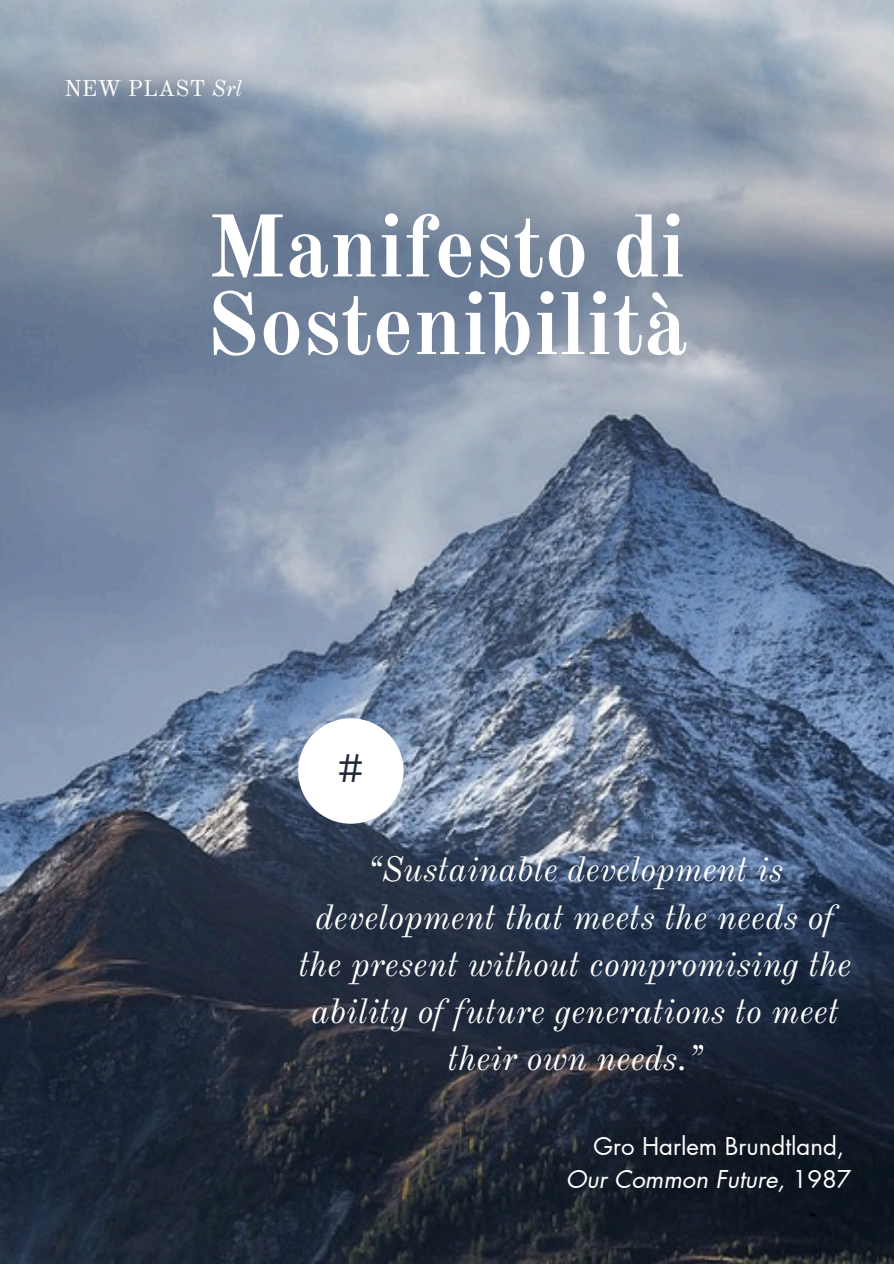
<style>
.page{position:relative;width:894px;height:1264px;background:#fff}
.page>*{position:absolute;margin:0;border:0;box-sizing:border-box;transform-origin:0 0}
.t1{font:700 87px/77.7px "Old Standard";color:#fff}
.t2{font:700 39px "Old Standard";color:#202938}
.t3{font:italic 34.5px/47.2px "Old Standard";color:#fff;text-align:center}
.t4{font:24px "Futura LT Pro";color:#fff}
.t5{font:italic 24px "Futura LT Pro";color:#fff}
.t6{font:22.5px "Old Standard";color:#fff}
.s1{font-style:italic}
.s2{font-style:normal}
</style>
<div class="page">
<img style="left:0;top:0;width:893px;height:1263px">
<div style="left:298px;top:718px;width:105px;height:105px;background:#fff;border-radius:50%"></div>
<h2 class="t6" style="left:65px;top:75px;width:179px">NEW PLAST <span class="s1">Srl</span></h2>
<p class="t1" style="left:205px;top:209px;width:484px">Manifesto di<br>Sostenibilità</p>
<p class="t2" style="left:337px;top:745px;width:29px">#</p>
<p class="t3" style="left:298px;top:846px;width:554px">“Sustainable development is development that meets the needs of the present without compromising the ability of future generations to meet their own needs.”</p>
<h1 class="t4" style="left:593px;top:1135px;width:252px">Gro Harlem Brundtland,</h1>
<p class="t5" style="left:565px;top:1167px;width:287px">Our Common Future, <span class="s2">1987</span></p>
</div>
